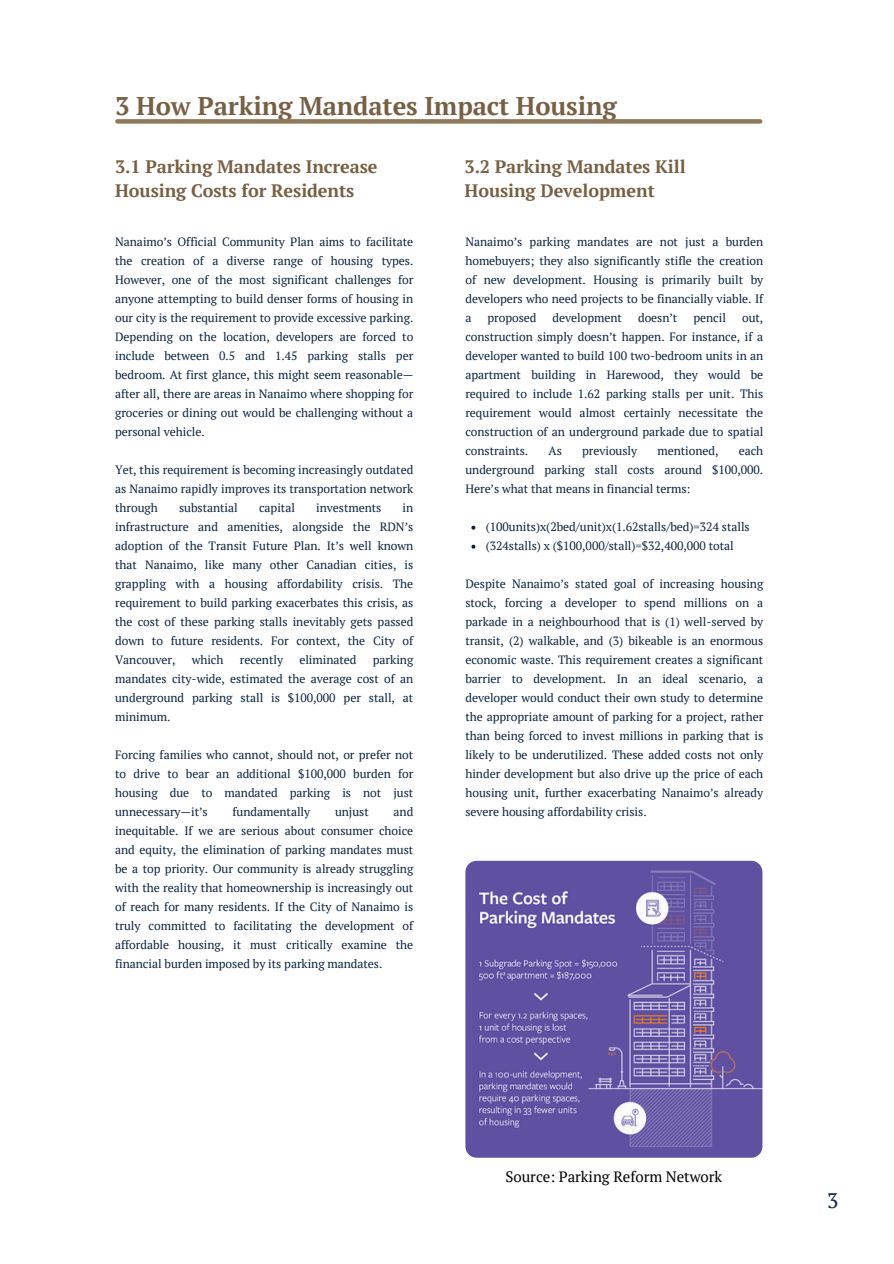
<style>
.page{position:relative;width:894px;height:1264px;background:#fff}
.page>*{position:absolute;margin:0;border:0;box-sizing:border-box;transform-origin:0 0}
.t1{font:700 25.5px "PT Serif";letter-spacing:-.005em;color:#775f43}
.t2{font:21px "PT Serif";color:#0b233f}
.t3{font:700 18px/24.8px "PT Serif";letter-spacing:-.005em;color:#775f43}
.t4{font:15px "PT Serif";letter-spacing:-.005em;color:#000}
.t5{font:12px/19px "PT Serif";letter-spacing:-.005em;color:#0b243f;text-align:justify}
</style>
<div class="page">
<svg style="left:471px;top:525px;width:4px;height:4px"></svg>
<svg style="left:471px;top:544px;width:4px;height:4px"></svg>
<div style="left:117px;top:119px;width:643px;height:5px;background:#91785b"></div>
<img style="left:465px;top:860px;width:297px;height:297px;border-radius:11px">
<h1 class="t1" style="left:115px;top:88px;width:503px">3 How Parking Mandates Impact Housing</h1>
<p class="t3" style="left:115px;top:153px;width:264px">3.1 Parking Mandates Increase<br>Housing Costs for Residents</p>
<h2 class="t5" style="left:115px;top:231px;width:299px">Nanaimo’s Official Community Plan aims to facilitate the creation of a diverse range of housing types.<br>However, one of the most significant challenges for anyone attempting to build denser forms of housing in our city is the requirement to provide excessive parking.<br>Depending on the location, developers are forced to include between 0.5 and 1.45 parking stalls per bedroom. At first glance, this might seem reasonable— after all, there are areas in Nanaimo where shopping for groceries or dining out would be challenging without a personal vehicle.</h2>
<h2 class="t5" style="left:115px;top:459px;width:299px">Yet, this requirement is becoming increasingly outdated as Nanaimo rapidly improves its transportation network through</h2>
<h2 class="t5" style="left:179px;top:497px;width:60px">substantial</h2>
<h2 class="t5" style="left:259px;top:497px;width:37px">capital</h2>
<h2 class="t5" style="left:316px;top:497px;width:67px">investments</h2>
<h2 class="t5" style="left:115px;top:497px;width:299px;text-indent:287px">in infrastructure and amenities, alongside the RDN’s adoption of the Transit Future Plan. It’s well known that Nanaimo, like many other Canadian cities, is grappling with a housing affordability crisis. The requirement to build parking exacerbates this crisis, as the cost of these parking stalls inevitably gets passed down to future residents. For context, the City of Vancouver,</h2>
<h2 class="t5" style="left:115px;top:649px;width:299px;text-indent:258px">parking mandates city-wide, estimated the average cost of an underground parking stall is $100,000 per stall, at minimum.</h2>
<p class="t5" style="left:115px;top:744px;width:299px">Forcing families who cannot, should not, or prefer not to drive to bear an additional $100,000 burden for housing due to mandated parking is not just unnecessary—it’s</p>
<h2 class="t5" style="left:192px;top:649px;width:33px">which</h2>
<h2 class="t5" style="left:240px;top:649px;width:45px">recently</h2>
<h2 class="t5" style="left:299px;top:649px;width:59px">eliminated</h2>
<p class="t5" style="left:115px;top:801px;width:299px;text-indent:278px">and inequitable. If we are serious about consumer choice and equity, the elimination of parking mandates must be a top priority. Our community is already struggling with the reality that homeownership is increasingly out of reach for many residents. If the City of Nanaimo is truly committed to facilitating the development of affordable housing, it must critically examine the financial burden imposed by its parking mandates.</p>
<p class="t5" style="left:232px;top:801px;width:79px">fundamentally</p>
<p class="t5" style="left:335px;top:801px;width:35px">unjust</p>
<p class="t3" style="left:464px;top:153px;width:222px">3.2 Parking Mandates Kill<br>Housing Development</p>
<p class="t5" style="left:465px;top:231px;width:299px">Nanaimo’s parking mandates are not just a burden homebuyers; they also significantly stifle the creation of new development. Housing is primarily built by developers who need projects to be financially viable. If a</p>
<p class="t5" style="left:487px;top:307px;width:51px">proposed</p>
<p class="t5" style="left:552px;top:307px;width:71px">development</p>
<p class="t5" style="left:638px;top:307px;width:41px">doesn’t</p>
<p class="t5" style="left:693px;top:307px;width:34px">pencil</p>
<p class="t5" style="left:465px;top:307px;width:299px;text-indent:276px">out, construction simply doesn’t happen. For instance, if a developer wanted to build 100 two-bedroom units in an apartment building in Harewood, they would be required to include 1.62 parking stalls per unit. This requirement would almost certainly necessitate the construction of an underground parkade due to spatial constraints.</p>
<p class="t5" style="left:465px;top:440px;width:299px;text-indent:273px">each underground parking stall costs around $100,000.<br>Here’s what that means in financial terms:</p>
<p class="t5" style="left:485px;top:516px;width:265px">(100units)x(2bed/unit)x(1.62stalls/bed)=324 stalls</p>
<p class="t5" style="left:485px;top:535px;width:249px">(324stalls) x ($100,000/stall)=$32,400,000 total</p>
<p class="t5" style="left:465px;top:573px;width:299px">Despite Nanaimo’s stated goal of increasing housing stock, forcing a developer to spend millions on a parkade in a neighbourhood that is (1) well-served by transit, (2) walkable, and (3) bikeable is an enormous economic waste. This requirement creates a significant barrier to development. In an ideal scenario, a developer would conduct their own study to determine the appropriate amount of parking for a project, rather than being forced to invest millions in parking that is likely to be underutilized. These added costs not only hinder development but also drive up the price of each housing unit, further exacerbating Nanaimo’s already severe housing affordability crisis.</p>
<p class="t5" style="left:548px;top:440px;width:15px">As</p>
<p class="t5" style="left:582px;top:440px;width:57px">previously</p>
<p class="t5" style="left:657px;top:440px;width:63px">mentioned,</p>
<p class="t4" style="left:505px;top:1166px;width:218px">Source: Parking Reform Network</p>
<p class="t2" style="left:827px;top:1185px;width:13px">3</p>
</div>
